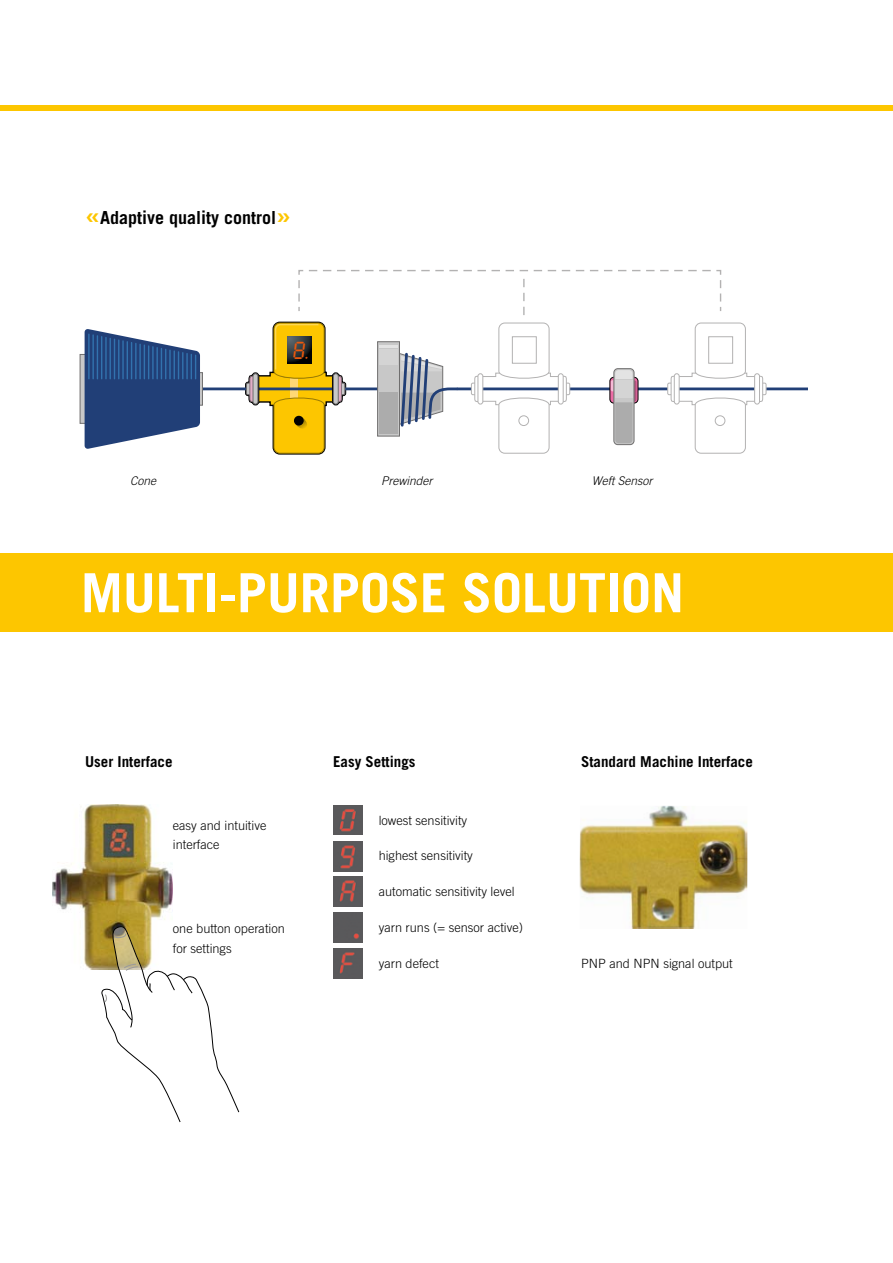
<style>
.page{position:relative;width:893px;height:1263px;background:#fff}
.page>*{position:absolute;margin:0;border:0;box-sizing:border-box;transform-origin:0 0}
.t1{font:700 54px "Trade Gothic LT Std";color:#fff}
.t2{font:21.6px "Digital ICG";color:#ea580c}
.t3{font:700 18px "Trade Gothic LT Std";color:#000}
.t4{font:700 15px "Trade Gothic LT Std";color:#000}
.t5{font:300 12.75px/19.4px "Trade Gothic LT Std";color:#000}
.t6{font:italic 300 12px "Trade Gothic LT Std";color:#000}
.s1{font-size:27px;color:#fdc600}
</style>
<div class="page">
<div style="left:0;top:553px;width:893px;height:78px;background:#fdc600"></div>
<div style="left:0;top:105px;width:893px;height:6px;background:#fdc600"></div>
<img style="left:580px;top:806px;width:167px;height:123px">
<img style="left:53px;top:804px;width:120px;height:165px">
<svg style="left:101px;top:925px;width:139px;height:198px"></svg>
<hr style="left:457px;top:387px;width:351px;height:3px;background:#213f77">
<hr style="left:193px;top:387px;width:247px;height:3px;background:#213f77">
<div style="left:189px;top:372px;width:14px;height:33px;background:#c8c8c8;border:1px solid #706f6f"></div>
<svg style="left:82px;top:356px;width:3px;height:66px"></svg>
<div style="left:80px;top:354px;width:13px;height:70px;border:1px solid #706f6f"></div>
<svg style="left:85px;top:329px;width:115px;height:120px"></svg>
<svg style="left:244px;top:270px;width:523px;height:185px"></svg>
<div style="left:615px;top:380px;width:17px;height:17px;background:#d4d4d4"></div>
<img style="left:333px;top:805px;width:30px;height:30px">
<img style="left:333px;top:841px;width:30px;height:30px">
<img style="left:333px;top:877px;width:30px;height:30px">
<img style="left:333px;top:912px;width:30px;height:30px">
<img style="left:333px;top:949px;width:30px;height:30px">
<h3 class="t3" style="left:85px;top:206px;width:208px"><span class="s1">«</span>Adaptive quality control<span class="s1">»</span></h3>
<h2 class="t2" style="left:292px;top:336px;width:22px">8.</h2>
<p class="t6" style="left:130px;top:473px;width:28px">Cone</p>
<p class="t6" style="left:381px;top:473px;width:53px">Prewinder</p>
<p class="t6" style="left:592px;top:473px;width:62px">Weft Sensor</p>
<h1 class="t1" style="left:81px;top:560px;width:249px">MULTI-PURPOSE</h1>
<h1 class="t1" style="left:462px;top:560px;width:144px">SOLUTION</h1>
<p class="t4" style="left:85px;top:753px;width:89px">User Interface</p>
<p class="t4" style="left:333px;top:753px;width:84px">Easy Settings</p>
<p class="t4" style="left:581px;top:753px;width:173px">Standard Machine Interface</p>
<p class="t5" style="left:173px;top:815px;width:95px">easy and intuitive interface</p>
<p class="t5" style="left:173px;top:919px;width:113px">one button operation for settings</p>
<p class="t5" style="left:379px;top:810px;width:90px">lowest sensitivity</p>
<p class="t5" style="left:379px;top:846px;width:96px">highest sensitivity</p>
<p class="t5" style="left:379px;top:882px;width:137px">automatic sensitivity level</p>
<p class="t5" style="left:379px;top:918px;width:146px">yarn runs (= sensor active)</p>
<p class="t5" style="left:379px;top:954px;width:62px">yarn defect</p>
<p class="t5" style="left:581px;top:954px;width:153px">PNP and NPN signal output</p>
</div>
